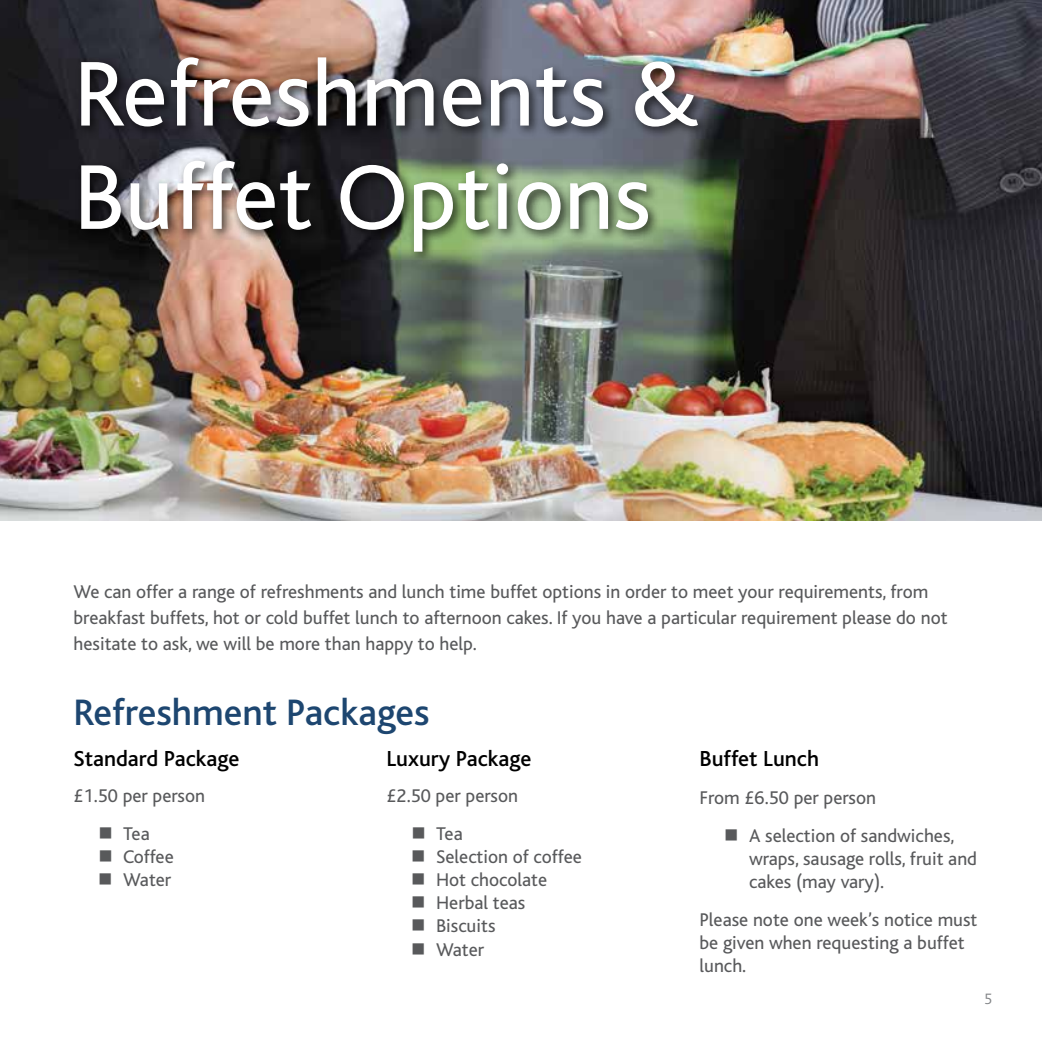
<style>
.page{position:relative;width:1042px;height:1042px;background:#fff}
.page>*{position:absolute;margin:0;border:0;box-sizing:border-box;transform-origin:0 0}
.t1{font:96.25px/103.2px "Bliss";color:#fff}
.t2{font:500 38.5px "Bliss";color:#1d4670}
.t3{font:500 22.75px "Bliss";color:#000}
.t4{font:19.25px/23.1px "Bliss";color:#58595b}
.t5{font:300 15.75px "Bliss";color:#808285}
</style>
<div class="page">
<img style="left:0;top:0;width:1042px;height:521px">
<div style="left:75px;top:51px;width:635px;height:213px;background:#000;opacity:.75"></div>
<h1 class="t1" style="left:74px;top:44px;width:627px">Refreshments &amp;<br>Buffet Options</h1>
<p class="t4" style="left:74px;top:579px;width:875px;line-height:26.2px">We can offer a range of refreshments and lunch time buffet options in order to meet your requirements, from breakfast buffets, hot or cold buffet lunch to afternoon cakes. If you have a particular requirement please do not hesitate to ask, we will be more than happy to help.</p>
<h2 class="t2" style="left:74px;top:692px;width:358px">Refreshment Packages</h2>
<p class="t3" style="left:74px;top:746px;width:167px">Standard Package</p>
<p class="t4" style="left:74px;top:777px;width:133px;line-height:38px;text-align:center">£1.50 per person<br>Tea</p>
<p class="t4" style="left:123px;top:845px;width:52px">Coffee<br>Water</p>
<p class="t3" style="left:386px;top:746px;width:146px">Luxury Package</p>
<p class="t4" style="left:386px;top:777px;width:133px;line-height:38px;text-align:center">£2.50 per person<br>Tea</p>
<p class="t4" style="left:436px;top:845px;width:147px">Selection of coffee<br>Hot chocolate<br>Herbal teas<br>Biscuits<br>Water</p>
<p class="t3" style="left:699px;top:746px;width:121px">Buffet Lunch</p>
<p class="t4" style="left:749px;top:779px;width:207px;line-height:38px;text-indent:-50px">From £6.50 per person<br>A selection of sandwiches,</p>
<p class="t4" style="left:749px;top:847px;width:229px">wraps, sausage rolls, fruit and cakes (may vary).</p>
<p class="t4" style="left:699px;top:908px;width:279px">Please note one week’s notice must be given when requesting a buffet lunch.</p>
<p class="t5" style="left:984px;top:991px;width:10px">5</p>
</div>
